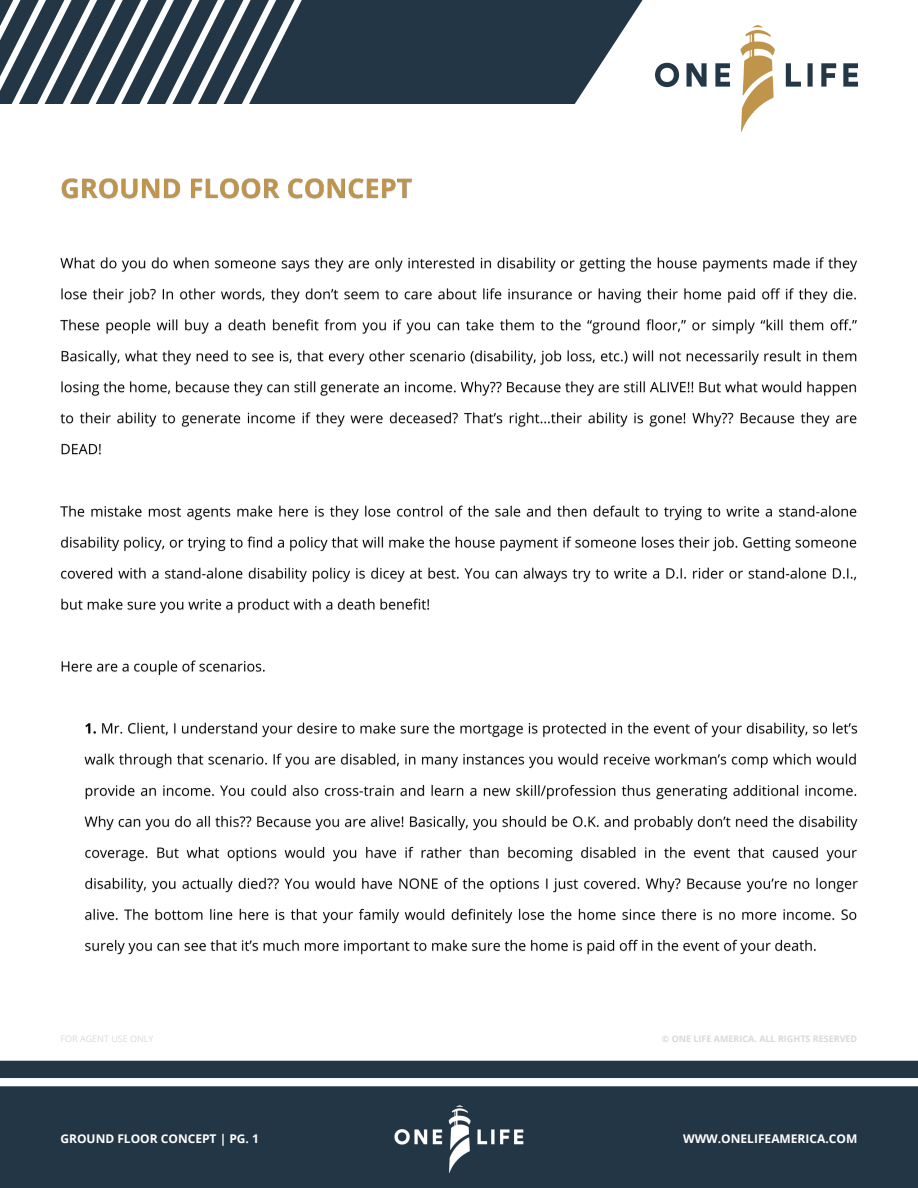
<style>
.page{position:relative;width:918px;height:1188px;background:#fff}
.page>*{position:absolute;margin:0;border:0;box-sizing:border-box;transform-origin:0 0}
.t1{font:700 12px "Open Sans";color:#fff}
.t2{font:700 9px "Open Sans";color:#d9d9d9}
.t3{font:9px "Open Sans";color:#d9d9d9}
</style>
<div class="page">
<svg style="left:0;top:1061px;width:918px;height:127px;background:#314453"></svg>
<svg style="left:0;top:0;width:656px;height:104px"></svg>
<img style="left:656px;top:26px;width:201px;height:105px">
<img style="left:393px;top:1105px;width:132px;height:68px">
<img style="left:60px;top:178px;width:798px;height:777px">
<p class="t3" style="left:61px;top:1033px;width:95px">FOR AGENT USE ONLY</p>
<p class="t2" style="left:662px;top:1033px;width:197px">© ONE LIFE AMERICA. ALL RIGHTS RESERVED</p>
<p class="t1" style="left:61px;top:1131px;width:200px">GROUND FLOOR CONCEPT | PG. 1</p>
<p class="t1" style="left:683px;top:1130px;width:176px">WWW.ONELIFEAMERICA.COM</p>
</div>
